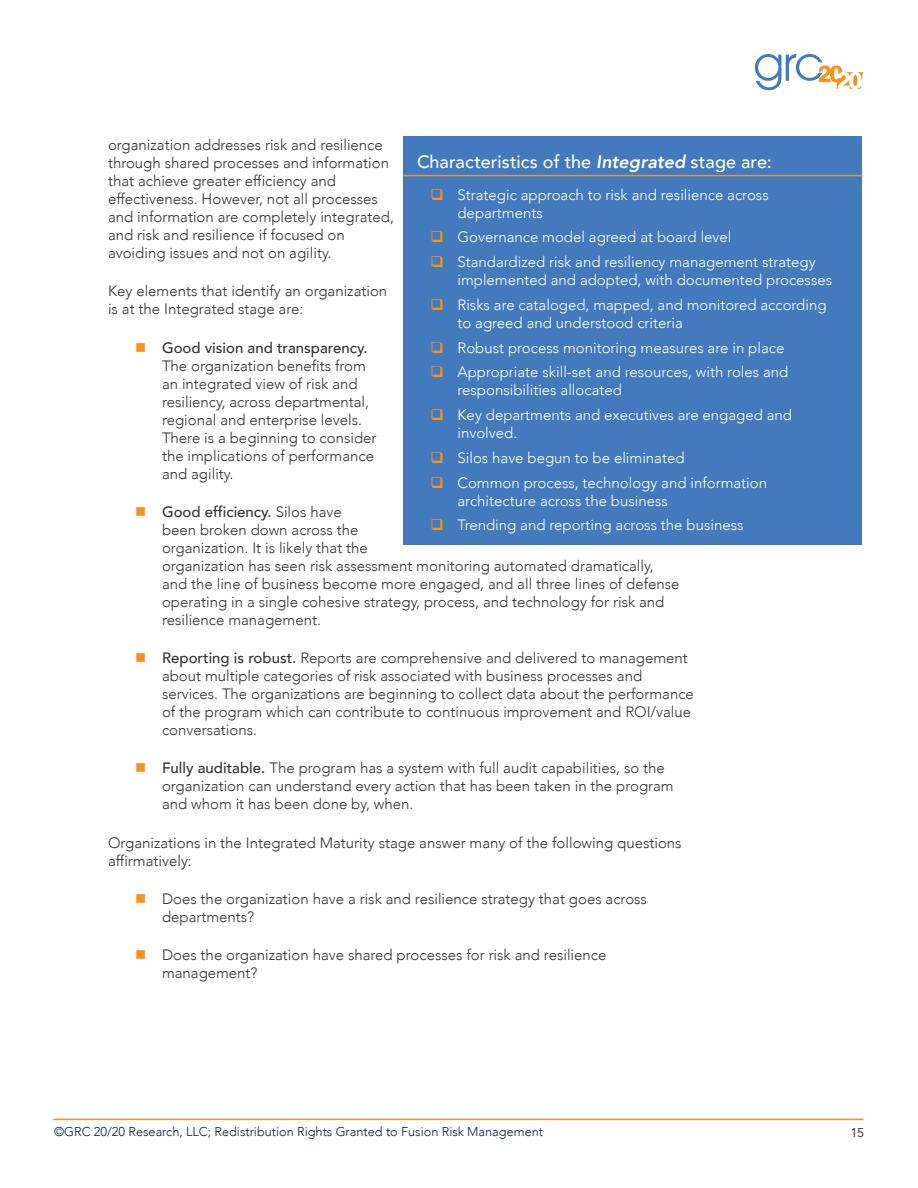
<style>
.page{position:relative;width:918px;height:1188px;background:#fff}
.page>*{position:absolute;margin:0;border:0;box-sizing:border-box;transform-origin:0 0}
.CallOut_Header{font:500 18px "Avenir";color:#fff}
.Body{font:300 15px/18px "Avenir";color:#323232}
.t1{font:300 15px/18px "Avenir";color:#fff}
.t2{font:300 12.75px "Avenir";color:#00215d}
.t3{font:12.75px "Avenir";color:#231f20}
.s1{color:#f7931d}
.s2{font-weight:500}
.s3{font-weight:800;font-style:italic}
</style>
<div class="page">
<hr style="left:54px;top:1119px;width:809px;height:1px;background:#f7931d">
<svg style="left:755px;top:54px;width:108px;height:36px"></svg>
<div style="left:404px;top:136px;width:458px;height:408px;background:#4379bd"></div>
<hr style="left:404px;top:175px;width:458px;height:1px;background:#f7931d">
<p class="Body" style="left:108px;top:136px;width:287px">organization addresses risk and resilience through shared processes and information that achieve greater efficiency and effectiveness. However, not all processes and information are completely integrated, and risk and resilience if focused on avoiding issues and not on agility.</p>
<p class="Body" style="left:108px;top:282px;width:281px">Key elements that identify an organization is at the Integrated stage are:</p>
<p class="Body" style="left:162px;top:338px;width:216px;text-indent:-27px"><span class="s1">■</span> <span class="s2">Good vision and transparency.<br></span>The organization benefits from an integrated view of risk and resiliency, across departmental, regional and enterprise levels.<br>There is a beginning to consider the implications of performance and agility.</p>
<p class="Body" style="left:162px;top:503px;width:519px;text-indent:-27px"><span class="s1">■</span> <span class="s2">Good efficiency.</span> Silos have<br>been broken down across the<br>organization. It is likely that the<br>organization has seen risk assessment monitoring automated dramatically, and the line of business become more engaged, and all three lines of defense operating in a single cohesive strategy, process, and technology for risk and resilience management.</p>
<p class="Body" style="left:162px;top:649px;width:533px;text-indent:-27px"><span class="s1">■</span> <span class="s2">Reporting is robust.</span> Reports are comprehensive and delivered to management about multiple categories of risk associated with business processes and services. The organizations are beginning to collect data about the performance of the program which can contribute to continuous improvement and ROI/value conversations.</p>
<p class="Body" style="left:162px;top:759px;width:513px;text-indent:-27px"><span class="s1">■</span> <span class="s2">Fully auditable.</span> The program has a system with full audit capabilities, so the organization can understand every action that has been taken in the program and whom it has been done by, when.</p>
<p class="Body" style="left:108px;top:833px;width:575px">Organizations in the Integrated Maturity stage answer many of the following questions affirmatively:</p>
<p class="Body" style="left:162px;top:890px;width:487px;text-indent:-27px"><span class="s1">■</span> Does the organization have a risk and resilience strategy that goes across departments?</p>
<p class="Body" style="left:162px;top:946px;width:446px;text-indent:-27px"><span class="s1">■</span> Does the organization have shared processes for risk and resilience management?</p>
<p class="CallOut_Header" style="left:417px;top:146px;width:356px">Characteristics of the <span class="s3">Integrated</span> stage are:</p>
<p class="t1" style="left:458px;top:185px;width:313px">Strategic approach to risk and resilience across departments</p>
<p class="t1" style="left:458px;top:228px;width:276px">Governance model agreed at board level</p>
<p class="t1" style="left:458px;top:253px;width:376px">Standardized risk and resiliency management strategy implemented and adopted, with documented processes</p>
<p class="t1" style="left:458px;top:296px;width:371px">Risks are cataloged, mapped, and monitored according to agreed and understood criteria</p>
<p class="t1" style="left:458px;top:338px;width:328px">Robust process monitoring measures are in place</p>
<p class="t1" style="left:458px;top:363px;width:332px">Appropriate skill-set and resources, with roles and responsibilities allocated</p>
<p class="t1" style="left:458px;top:406px;width:336px">Key departments and executives are engaged and involved.</p>
<p class="t1" style="left:458px;top:449px;width:229px">Silos have begun to be eliminated</p>
<p class="t1" style="left:458px;top:473px;width:311px">Common process, technology and information architecture across the business</p>
<p class="t1" style="left:458px;top:516px;width:288px">Trending and reporting across the business</p>
<p class="t2" style="left:54px;top:1124px;width:491px">©GRC 20/20 Research, LLC; Redistribution Rights Granted to Fusion Risk Management</p>
<p class="t3" style="left:850px;top:1125px;width:16px">15</p>
</div>
